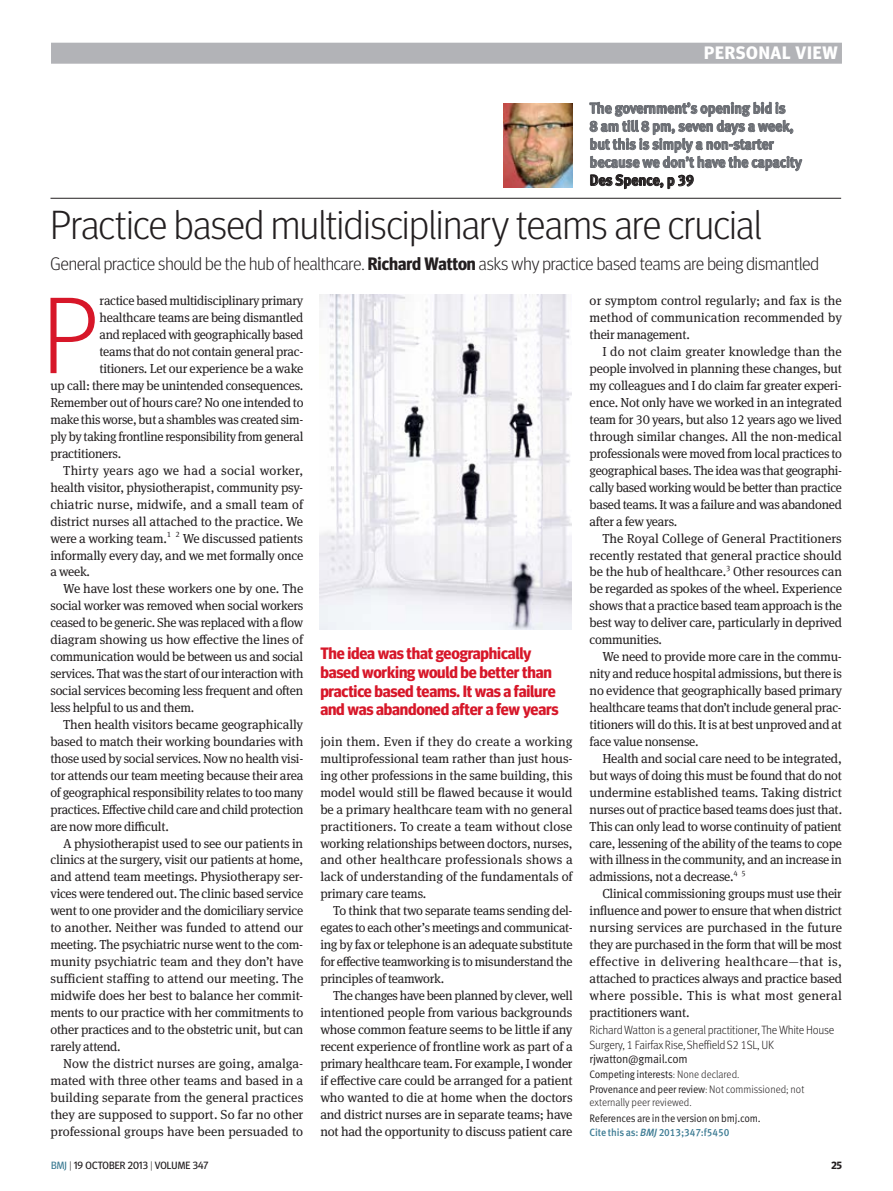
<style>
.page{position:relative;width:893px;height:1191px;background:#fff}
.page>*{position:absolute;margin:0;border:0;box-sizing:border-box;transform-origin:0 0}
.Drop_cap_body_light{font:300 108px "Meta Headline OT";color:#d71729}
.comment_head_27_rule{font:300 40.5px "Meta Headline OT";color:#231f20}
.intro_12{font:300 18px "Meta Headline OT";color:#231f20}
.t1{font:700 18px "Meta Headline OT";letter-spacing:.04em;color:#fff}
.quote{font:700 16.5px/18.8px "Meta Headline OT";letter-spacing:-.01em;color:#d71729}
._10pt_Link_bold{font:700 15px/18px "Meta Pro";letter-spacing:-.015em;color:#6a6d73;scale:.95 1}
.body_indent{font:13.05px/17px "Meta Serif Pro";letter-spacing:-.02em;color:#231f20;text-align:justify}
.Drop_cap_body_light-2{font:13.05px "Meta Serif Pro";letter-spacing:-.02em;color:#231f20}
.comment_author_detai{font:300 12px/14.2px "Meta Pro";letter-spacing:-.02em;color:#231f20;scale:.95 1}
.acknol_sup_cor_to__r{font:10.8px "Meta Pro Normal";letter-spacing:-.02em;color:#231f20;scale:.93 1}
.acknol_sup_cor_to__r-2{font:300 10.8px/12.8px "Meta Pro";color:#231f20;scale:.95 1}
.citation{font:500 10.5px "Meta Pro";letter-spacing:-.01em;color:#3c7b93;scale:.95 1}
.t2{font:10.5px "Meta Headline OT";letter-spacing:.01em;color:#231f20}
.t3{font:700 10.5px "Meta Headline OT";color:#231f20}
.body_indent-2{font:7.8px "Meta Serif Pro";color:#231f20}
.s1{color:#231f20}
.s2{font-weight:700}
.s3{font-family:"Meta Pro Normal";font-weight:400}
.s4{font-family:"Meta Pro";font-weight:300}
.s5{font-style:italic}
.s6{color:#3c7b93}
.s7{font-weight:300}
</style>
<div class="page">
<div style="left:51px;top:43px;width:791px;height:21px;background:#b2b3b7"></div>
<svg style="left:590px;top:102px;width:212px;height:87px"></svg>
<img style="left:503px;top:103px;width:70px;height:84px">
<hr style="left:50px;top:198px;width:791px;height:1px;background:#231f20">
<img style="left:320px;top:294px;width:252px;height:335px">
<h3 class="t1" style="left:704px;top:42px;width:135px">PERSONAL VIEW</h3>
<p class="_10pt_Link_bold" style="left:590px;top:98px;width:225px">The government’s opening bid is<br>8 am till 8 pm, seven days a week, but this is simply a non-starter because we don’t have the capacity<br><span class="s1">Des Spence, p 39</span></p>
<p class="comment_head_27_rule" style="left:50px;top:200px;width:712px">Practice based multidisciplinary teams are crucial</p>
<p class="intro_12" style="left:50px;top:253px;width:770px">General practice should be the hub of healthcare. <span class="s2">Richard Watton</span> asks why practice based teams are being dismantled</p>
<p class="Drop_cap_body_light" style="left:43px;top:270px;width:56px">P</p>
<p class="Drop_cap_body_light-2" style="left:100px;top:291px;width:205px">ractice based multidisciplinary primary</p>
<p class="body_indent" style="left:590px;top:292px;width:254px">or symptom control regularly; and fax is the method of communication recommended by their management.</p>
<p class="body_indent" style="left:590px;top:342px;width:254px;text-indent:13px">I do not claim greater knowledge than the people involved in planning these changes, but my colleagues and I do claim far greater experi&shy;ence. Not only have we worked in an integrated team for 30 years, but also 12 years ago we lived through similar changes. All the non-medical professionals were moved from local practices to geographical bases. The idea was that geographi&shy;cally based working would be better than practice based teams. It was a failure and was abandoned after a few years.</p>
<p class="body_indent" style="left:590px;top:529px;width:254px;text-indent:13px">The Royal College of General Practitioners recently restated that general practice should be the hub of healthcare.</p>
<p class="Drop_cap_body_light-2" style="left:100px;top:308px;width:205px">healthcare teams are being dismantled</p>
<p class="Drop_cap_body_light-2" style="left:100px;top:325px;width:205px">and replaced with geographically based</p>
<p class="Drop_cap_body_light-2" style="left:100px;top:342px;width:205px">teams that do not contain general prac-</p>
<p class="Drop_cap_body_light-2" style="left:100px;top:359px;width:205px">titioners. Let our experience be a wake</p>
<p class="Drop_cap_body_light-2" style="left:50px;top:376px;width:254px">up call: there may be unintended consequences.</p>
<p class="Drop_cap_body_light-2" style="left:50px;top:393px;width:254px">Remember out of hours care? No one intended to</p>
<p class="Drop_cap_body_light-2" style="left:50px;top:410px;width:254px">make this worse, but a shambles was created sim-</p>
<p class="Drop_cap_body_light-2" style="left:50px;top:427px;width:255px">ply by taking frontline responsibility from general</p>
<p class="Drop_cap_body_light-2" style="left:50px;top:444px;width:72px">practitioners.</p>
<p class="body_indent" style="left:50px;top:461px;width:254px;text-indent:13px">Thirty years ago we had a social worker, health visitor, physiotherapist, community psy&shy;chiatric nurse, midwife, and a small team of district nurses all attached to the practice. We were a working team.</p>
<p class="body_indent-2" style="left:167px;top:528px;width:15px">1 2</p>
<p class="body_indent" style="left:50px;top:529px;width:254px;text-indent:132px">We discussed patients informally every day, and we met formally once a week.</p>
<p class="body_indent" style="left:50px;top:579px;width:254px;text-indent:13px">We have lost these workers one by one. The social worker was removed when social workers ceased to be generic. She was replaced with a flow diagram showing us how effective the lines of communication would be between us and social services. That was the start of our interaction with social services becoming less frequent and often less helpful to us and them.</p>
<p class="body_indent" style="left:50px;top:715px;width:254px;text-indent:13px">Then health visitors became geographically based to match their working boundaries with those used by social services. Now no health visi&shy;tor attends our team meeting because their area of geographical responsibility relates to too many practices. Effective child care and child protection are now more difficult.</p>
<p class="body_indent" style="left:50px;top:834px;width:254px;text-indent:13px">A physiotherapist used to see our patients in clinics at the surgery, visit our patients at home, and attend team meetings. Physiotherapy ser&shy;vices were tendered out. The clinic based service went to one provider and the domiciliary service to another. Neither was funded to attend our meeting. The psychiatric nurse went to the com&shy;munity psychiatric team and they don’t have sufficient staffing to attend our meeting. The midwife does her best to balance her commit&shy;ments to our practice with her commitments to other practices and to the obstetric unit, but can rarely attend.</p>
<p class="body_indent" style="left:50px;top:1054px;width:254px;text-indent:13px">Now the district nurses are going, amalga&shy;mated with three other teams and based in a building separate from the general practices they are supposed to support. So far no other professional groups have been persuaded to</p>
<p class="body_indent-2" style="left:726px;top:562px;width:6px">3</p>
<p class="body_indent" style="left:590px;top:563px;width:254px;text-indent:144px">Other resources can be regarded as spokes of the wheel. Experience shows that a practice based team approach is the best way to deliver care, particularly in deprived communities.</p>
<p class="body_indent" style="left:590px;top:647px;width:254px;text-indent:13px">We need to provide more care in the commu&shy;nity and reduce hospital admissions, but there is no evidence that geographically based primary healthcare teams that don’t include general prac&shy;titioners will do this. It is at best unproved and at face value nonsense.</p>
<p class="body_indent" style="left:590px;top:749px;width:254px;text-indent:13px">Health and social care need to be integrated, but ways of doing this must be found that do not undermine established teams. Taking district nurses out of practice based teams does just that.<br>This can only lead to worse continuity of patient care, lessening of the ability of the teams to cope with illness in the community, and an increase in admissions, not a decrease.<sup>4</sup> <sup>5</sup></p>
<p class="body_indent" style="left:590px;top:884px;width:254px;text-indent:13px">Clinical commissioning groups must use their influence and power to ensure that when district nursing services are purchased in the future they are purchased in the form that will be most effective in delivering healthcare—that is, attached to practices always and practice based where possible. This is what most general practitioners want.</p>
<p class="comment_author_detai" style="left:590px;top:1022px;width:259px">Richard Watton is a general practitioner, The White House<br>Surgery, 1 Fairfax Rise, Sheffield S2 1SL, UK <span class="s3">rjwatton@gmail.com</span></p>
<p class="acknol_sup_cor_to__r" style="left:590px;top:1066px;width:163px">Competing interests<span class="s4">: None declared.</span></p>
<p class="acknol_sup_cor_to__r-2" style="left:590px;top:1082px;width:227px"><span class="s3">Provenance and peer review</span>: Not commissioned; not externally peer reviewed.</p>
<p class="acknol_sup_cor_to__r" style="left:590px;top:1109px;width:185px">References are in the version on bmj.com.</p>
<p class="citation" style="left:590px;top:1123px;width:149px">Cite this as: <span class="s5">BMJ</span> 2013;347:f5450</p>
<p class="quote" style="left:320px;top:643px;width:240px">The idea was that geographically based working would be better than practice based teams. It was a failure and was abandoned after a few years</p>
<p class="body_indent" style="left:320px;top:732px;width:254px">join them. Even if they do create a working multiprofessional team rather than just hous&shy;ing other professions in the same building, this model would still be flawed because it would be a primary healthcare team with no general practitioners. To create a team without close working relationships between doctors, nurses, and other healthcare professionals shows a lack of understanding of the fundamentals of primary care teams.</p>
<p class="body_indent" style="left:320px;top:901px;width:254px;text-indent:13px">To think that two separate teams sending del&shy;egates to each other’s meetings and communicat&shy;ing by fax or telephone is an adequate substitute for effective teamworking is to misunderstand the principles of teamwork.</p>
<p class="body_indent" style="left:320px;top:986px;width:254px;text-indent:13px">The changes have been planned by clever, well intentioned people from various backgrounds whose common feature seems to be little if any recent experience of frontline work as part of a primary healthcare team. For example, I wonder if effective care could be arranged for a patient who wanted to die at home when the doctors and district nurses are in separate teams; have not had the opportunity to discuss patient care</p>
<p class="t2" style="left:51px;top:1159px;width:159px"><span class="s6">BMJ</span> <span class="s7">|</span> 19 OCTOBER 2013 <span class="s7">|</span> VOLUME 347</p>
<p class="t3" style="left:831px;top:1159px;width:12px">25</p>
</div>
